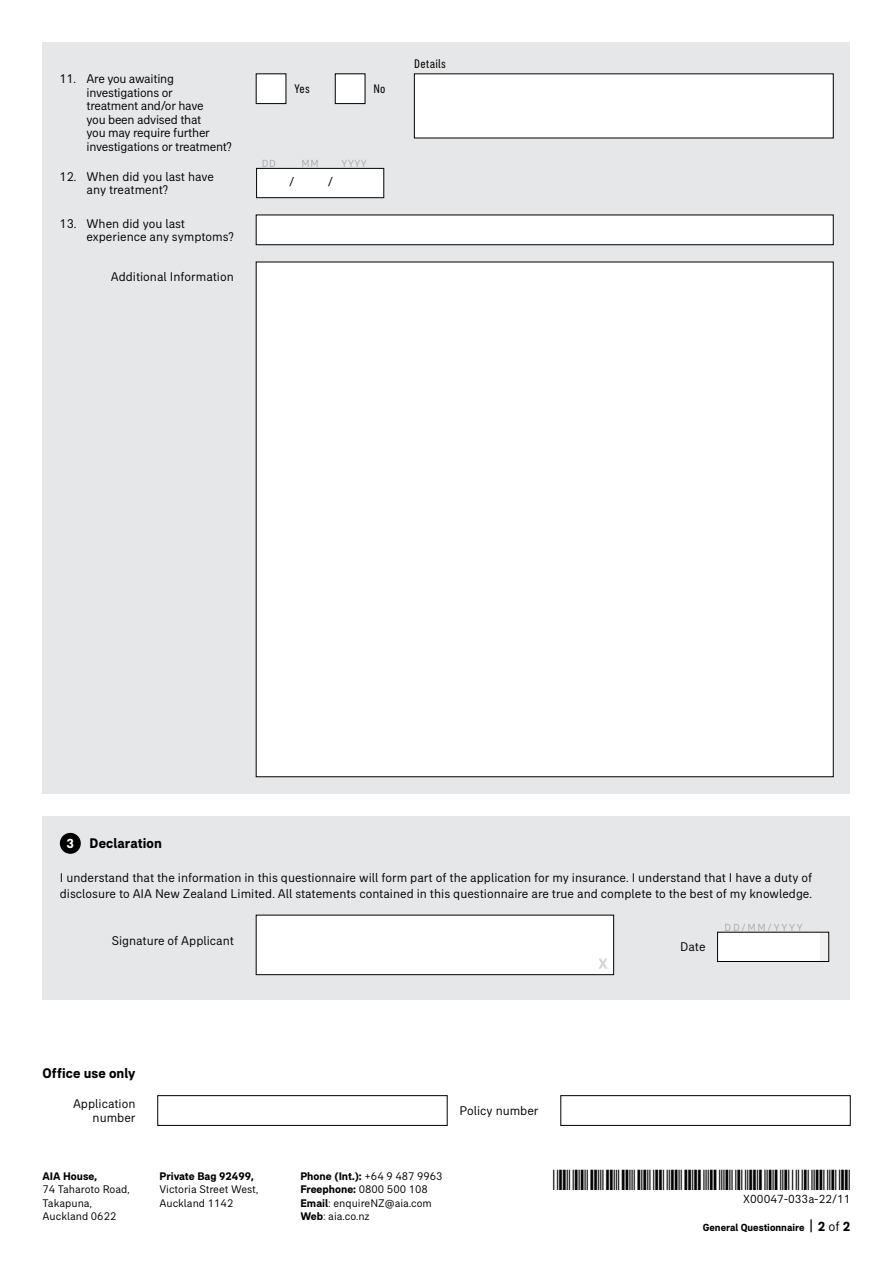
<style>
.page{position:relative;width:893px;height:1263px;background:#fff}
.page>*{position:absolute;margin:0;border:0;box-sizing:border-box;transform-origin:0 0}
.t1{font:27px "Symbol";color:#000}
.t2{font:700 14.25px "AIA Everest";letter-spacing:.005em;color:#000}
.t3{font:12.9px/13.5px "AIA Everest";color:#000}
.t4{font:12.9px/13.5px "AIA Everest";letter-spacing:-.02em;color:#000}
.t5{font:condensed 12.75px "AIA Everest";letter-spacing:.015em;color:#000}
.t6{font:12px "AIA Everest";color:#000}
.t7{font:11.25px/13.5px "AIA Everest";color:#000}
.t8{font:700 11.25px "AIA Everest";color:#000}
.t9{font:700 10.5px "AIA Everest";color:#000}
.t10{font:10.5px "AIA Everest";letter-spacing:.11em;color:#a7a9ac}
.s1{font-size:13.5px;color:#fff}
.s2{font-weight:700}
.s3{font-size:15.75px}
.s4{font-size:13.5px}
.s5{font-weight:400;font-size:13.5px}
</style>
<div class="page">
<div style="left:43px;top:43px;width:807px;height:751px;background:#e6e7e8"></div>
<div style="left:256px;top:74px;width:30px;height:30px;background:#fff"></div>
<div style="left:335px;top:74px;width:30px;height:30px;background:#fff"></div>
<div style="left:335px;top:74px;width:30px;height:30px;border:1px solid #000"></div>
<div style="left:414px;top:74px;width:419px;height:64px;background:#fff"></div>
<div style="left:256px;top:262px;width:577px;height:515px;background:#fff"></div>
<div style="left:43px;top:816px;width:807px;height:183px;background:#e6e7e8"></div>
<div style="left:60px;top:833px;width:21px;height:21px;background:#000;border-radius:50%"></div>
<div style="left:158px;top:1095px;width:289px;height:30px;border:1px solid #000"></div>
<div style="left:561px;top:1095px;width:289px;height:30px;border:1px solid #000"></div>
<div style="left:256px;top:215px;width:577px;height:30px;background:#fff"></div>
<div style="left:256px;top:215px;width:577px;height:30px;border:1px solid #000"></div>
<div style="left:718px;top:932px;width:111px;height:29px;background:#fff"></div>
<div style="left:717px;top:932px;width:112px;height:30px;border:1px solid #000"></div>
<div style="left:820px;top:933px;width:8px;height:28px;background:#f1f1f2"></div>
<div style="left:256px;top:915px;width:358px;height:60px;background:#fff"></div>
<div style="left:256px;top:915px;width:358px;height:60px;border:1px solid #000"></div>
<svg style="left:599px;top:958px;width:8px;height:11px"></svg>
<div style="left:257px;top:168px;width:127px;height:30px;background:#fff"></div>
<div style="left:256px;top:168px;width:128px;height:30px;border:1px solid #000"></div>
<p class="t4" style="left:87px;top:72px;width:147px;text-indent:-27px">11. Are you awaiting investigations or<br>treatment and/or have<br>you been advised that<br>you may require further investigations or treatment?</p>
<p class="t3" style="left:87px;top:170px;width:129px;text-indent:-27px">12. When did you last have any treatment?</p>
<p class="t3" style="left:87px;top:217px;width:149px;text-indent:-27px">13. When did you last experience any symptoms?</p>
<p class="t3" style="left:111px;top:270px;width:125px">Additional Information</p>
<p class="t5" style="left:294px;top:82px;width:17px">Yes</p>
<p class="t5" style="left:373px;top:82px;width:14px">No</p>
<p class="t10" style="left:262px;top:157px;width:15px">DD</p>
<p class="t10" style="left:302px;top:157px;width:19px">MM</p>
<p class="t10" style="left:342px;top:157px;width:27px">YYYY</p>
<p class="t3" style="left:289px;top:175px;width:7px">/</p>
<p class="t3" style="left:328px;top:175px;width:7px">/</p>
<p class="t5" style="left:414px;top:56px;width:33px">Details</p>
<p class="t2" style="left:67px;top:834px;width:97px"><span class="s1">3</span> Declaration</p>
<p class="t3" style="left:60px;top:870px;width:754px;line-height:15.6px">I understand that the information in this questionnaire will form part of the application for my insurance. I understand that I have a duty of disclosure to AIA New Zealand Limited. All statements contained in this questionnaire are true and complete to the best of my knowledge.</p>
<p class="t3" style="left:112px;top:933px;width:124px">Signature of Applicant</p>
<p class="t3" style="left:680px;top:939px;width:27px">Date</p>
<p class="t10" style="left:725px;top:922px;width:80px">DD/MM/YYYY</p>
<p class="t2" style="left:43px;top:1065px;width:95px">Office use only</p>
<p class="t3" style="left:73px;top:1097px;width:64px;text-align:right">Application number</p>
<p class="t3" style="left:459px;top:1104px;width:81px">Policy number</p>
<p class="t8" style="left:43px;top:1169px;width:56px">AIA House,</p>
<p class="t7" style="left:43px;top:1183px;width:89px">74 Taharoto Road,<br>Takapuna,<br>Auckland 0622</p>
<p class="t8" style="left:159px;top:1169px;width:96px">Private Bag 92499,</p>
<p class="t7" style="left:159px;top:1183px;width:100px">Victoria Street West,<br>Auckland 1142</p>
<p class="t7" style="left:300px;top:1169px;width:144px"><span class="s2">Phone (Int.):</span> +64 9 487 9963<br><span class="s2">Freephone:</span> 0800 500 108<br><span class="s2">Email</span>: enquireNZ@aia.com<br><span class="s2">Web</span>: aia.co.nz</p>
<h1 class="t1" style="left:631px;top:1164px;width:95px">✔ ✓✓</h1>
<p class="t6" style="left:743px;top:1192px;width:109px">X00047-033a-22/11</p>
<p class="t9" style="left:703px;top:1221px;width:149px">General Questionnaire <span class="s3">|</span> <span class="s4">2</span> <span class="s5">of</span> <span class="s4">2</span></p>
</div>
